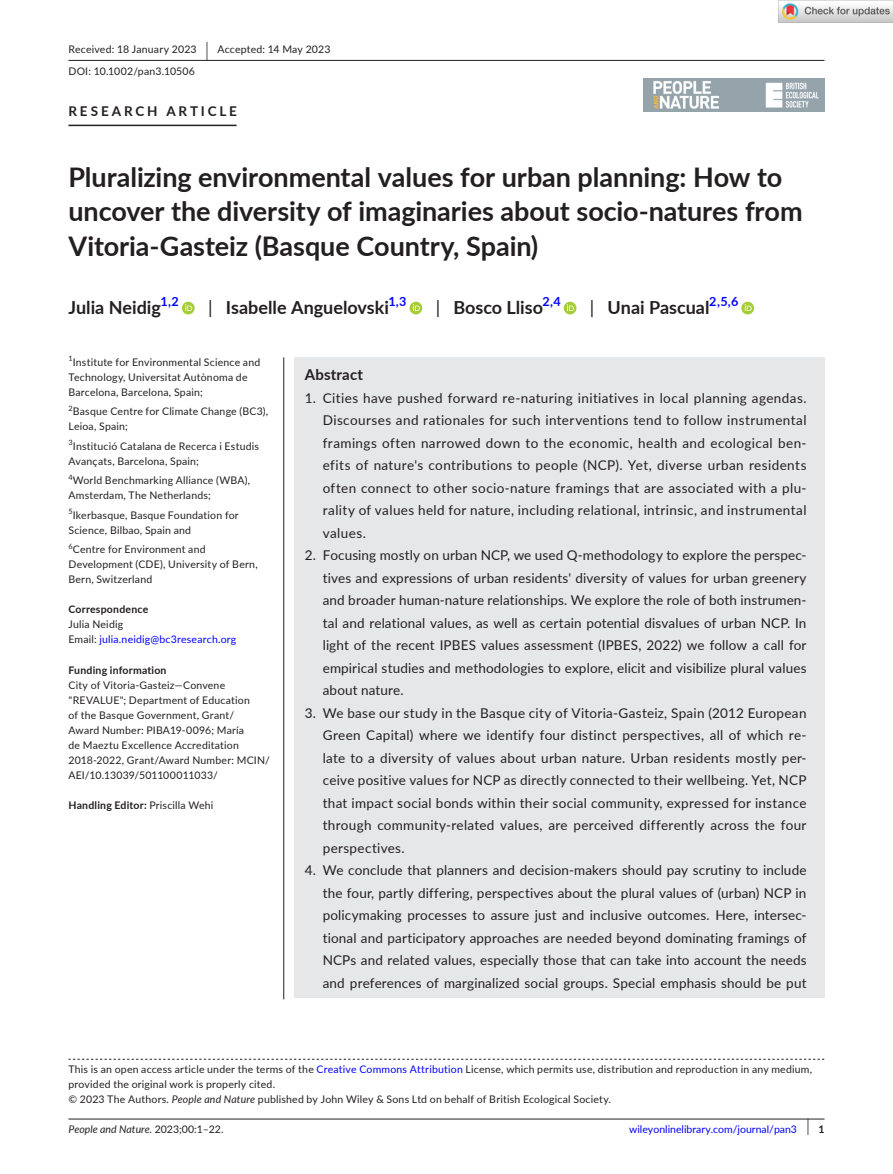
<style>
.page{position:relative;width:893px;height:1174px;background:#fff}
.page>*{position:absolute;margin:0;border:0;box-sizing:border-box;transform-origin:0 0}
.t1{font:700 27px/34.5px "Lato";letter-spacing:-.005em;color:#231f20}
.t2{font:700 18px "Lato";color:#231f20}
.t3{font:700 15px "Lato";letter-spacing:.015em;color:#231f20}
.t4{font:13.5px/22.5px "Lato";letter-spacing:.015em;color:#231f20;text-align:justify}
.t5{font:700 13.5px "Lato";letter-spacing:.21em;color:#231f20}
.t6{font:700 12.6px "Lato";color:#00f}
.t7{font:10.5px/15px "Lato";letter-spacing:.02em;color:#231f20}
.t8{font:10.5px/15px "Lato";letter-spacing:.015em;color:#00f}
.t9{font:700 10.5px "Lato";letter-spacing:.02em;color:#231f20}
.t10{font:italic 10.5px "Lato";color:#231f20}
.t11{font:7.35px "Lato";color:#231f20}
.s1{font-size:19.65px}
.s2{font-weight:400}
.s3{color:#231f20}
.s4{color:#00f}
.s5{font-style:italic}
.s6{font-style:normal}
.s7{font-size:17.4px;color:#231f20}
.s8{font-weight:700;color:#231f20}
</style>
<div class="page">
<hr style="left:68px;top:1118px;width:756px;height:1px;background:#231f20">
<img style="left:644px;top:79px;width:180px;height:33px">
<hr style="left:68px;top:60px;width:756px;height:1px;background:#231f20">
<hr style="left:68px;top:125px;width:169px;height:1px;background:#231f20">
<div style="left:182px;top:302px;width:13px;height:12px;background:#a5cd39;border-radius:50%"></div>
<svg style="left:185px;top:304px;width:7px;height:7px"></svg>
<div style="left:410px;top:302px;width:12px;height:12px;background:#a5cd39;border-radius:50%"></div>
<svg style="left:413px;top:304px;width:7px;height:7px"></svg>
<div style="left:564px;top:302px;width:12px;height:12px;background:#a5cd39;border-radius:50%"></div>
<svg style="left:567px;top:304px;width:7px;height:7px"></svg>
<svg style="left:741px;top:302px;width:13px;height:12px"></svg>
<svg style="left:745px;top:304px;width:7px;height:7px"></svg>
<svg style="left:68px;top:1058px;width:756px;height:1px"></svg>
<div style="left:294px;top:357px;width:530px;height:641px;background:#e6e7e9"></div>
<hr style="left:283px;top:357px;width:1px;height:642px;background:#231f20">
<img style="left:779px;top:0;width:114px;height:23px">
<p class="t7" style="left:68px;top:38px;width:263px;line-height:21.8px">Received: 18 January 2023 <span class="s1">|</span> Accepted: 14 May 2023<br>DOI: 10.1002/pan3.10506</p>
<p class="t5" style="left:68px;top:101px;width:170px">RESEARCH ARTICLE</p>
<h1 class="t1" style="left:68px;top:159px;width:736px">Pluralizing environmental values for urban planning: How to uncover the diversity of imaginaries about socio-natures from<br>Vitoria-Gasteiz (Basque Country, Spain)</h1>
<h2 class="t2" style="left:68px;top:295px;width:94px">Julia Neidig</h2>
<p class="t6" style="left:161px;top:292px;width:20px">1,2</p>
<h2 class="t2" style="left:208px;top:295px;width:182px"><span class="s2">|</span> Isabelle Anguelovski</h2>
<p class="t6" style="left:388px;top:292px;width:20px">1,3</p>
<h2 class="t2" style="left:436px;top:295px;width:109px"><span class="s2">|</span> Bosco Lliso</h2>
<p class="t6" style="left:543px;top:292px;width:20px">2,4</p>
<h2 class="t2" style="left:590px;top:295px;width:121px"><span class="s2">|</span> Unai Pascual</h2>
<p class="t6" style="left:709px;top:292px;width:31px">2,5,6</p>
<p class="t11" style="left:68px;top:353px;width:6px">1</p>
<p class="t7" style="left:68px;top:354px;width:193px;text-indent:4px">Institute for Environmental Science and<br>Technology, Universitat Autònoma de<br>Barcelona, Barcelona, Spain;</p>
<p class="t7" style="left:68px;top:403px;width:201px"><sup>2</sup>Basque Centre for Climate Change (BC3),<br>Leioa, Spain;</p>
<p class="t7" style="left:68px;top:438px;width:192px"><sup>3</sup>Institució Catalana de Recerca i Estudis<br>Avançats, Barcelona, Spain;</p>
<p class="t7" style="left:68px;top:472px;width:183px"><sup>4</sup>World Benchmarking Alliance (WBA),<br>Amsterdam, The Netherlands;</p>
<p class="t7" style="left:68px;top:507px;width:172px"><sup>5</sup>Ikerbasque, Basque Foundation for<br>Science, Bilbao, Spain and</p>
<p class="t7" style="left:68px;top:541px;width:191px"><sup>6</sup>Centre for Environment and<br>Development (CDE), University of Bern,<br>Bern, Switzerland</p>
<p class="t9" style="left:68px;top:602px;width:81px">Correspondence</p>
<p class="t8" style="left:68px;top:616px;width:169px"><span class="s3">Julia Neidig<br>Email:</span> julia.neidig@bc3research.org</p>
<p class="t9" style="left:68px;top:662px;width:100px">Funding information</p>
<p class="t7" style="left:68px;top:676px;width:203px">City of Vitoria-Gasteiz—Convene "REVALUE"; Department of Education<br>of the Basque Government, Grant/<br>Award Number: PIBA19-0096; María<br>de Maeztu Excellence Accreditation 2018-2022, Grant/Award Number: MCIN/ AEI/10.13039/501100011033/</p>
<p class="t9" style="left:68px;top:797px;width:147px">Handling Editor: <span class="s2">Priscilla Wehi</span></p>
<p class="t3" style="left:305px;top:363px;width:60px">Abstract</p>
<p class="t4" style="left:323px;top:386px;width:485px;text-indent:-18px">1. Cities have pushed forward re-naturing initiatives in local planning agendas.<br>Discourses and rationales for such interventions tend to follow instrumental framings often narrowed down to the economic, health and ecological ben&shy;efits of nature's contributions to people (NCP). Yet, diverse urban residents often connect to other socio-nature framings that are associated with a plu&shy;rality of values held for nature, including relational, intrinsic, and instrumental values.</p>
<p class="t4" style="left:323px;top:543px;width:485px;text-indent:-18px">2. Focusing mostly on urban NCP, we used Q-methodology to explore the perspec&shy;tives and expressions of urban residents' diversity of values for urban greenery and broader human-nature relationships. We explore the role of both instrumen&shy;tal and relational values, as well as certain potential disvalues of urban NCP. In light of the recent IPBES values assessment (IPBES, 2022) we follow a call for empirical studies and methodologies to explore, elicit and visibilize plural values about nature.</p>
<p class="t4" style="left:323px;top:701px;width:485px;text-indent:-18px">3. We base our study in the Basque city of Vitoria-Gasteiz, Spain (2012 European Green Capital) where we identify four distinct perspectives, all of which re&shy;late to a diversity of values about urban nature. Urban residents mostly per&shy;ceive positive values for NCP as directly connected to their wellbeing. Yet, NCP that impact social bonds within their social community, expressed for instance through community-related values, are perceived differently across the four perspectives.</p>
<p class="t4" style="left:323px;top:858px;width:485px;text-indent:-18px">4. We conclude that planners and decision-makers should pay scrutiny to include the four, partly differing, perspectives about the plural values of (urban) NCP in policymaking processes to assure just and inclusive outcomes. Here, intersec&shy;tional and participatory approaches are needed beyond dominating framings of NCPs and related values, especially those that can take into account the needs and preferences of marginalized social groups. Special emphasis should be put</p>
<p class="t7" style="left:68px;top:1061px;width:745px">This is an open access article under the terms of the <span class="s4">Creative Commons Attribution</span> License, which permits use, distribution and reproduction in any medium, provided the original work is properly cited.<br>© 2023 The Authors. <span class="s5">People and Nature</span> published by John Wiley &amp; Sons Ltd on behalf of British Ecological Society.</p>
<p class="t10" style="left:68px;top:1121px;width:157px">People and Nature. <span class="s6">2023;00:1–22.</span></p>
<p class="t8" style="left:629px;top:1121px;width:197px">wileyonlinelibrary.com/journal/pan3 <span class="s7">|</span> <span class="s8">1</span></p>
</div>
